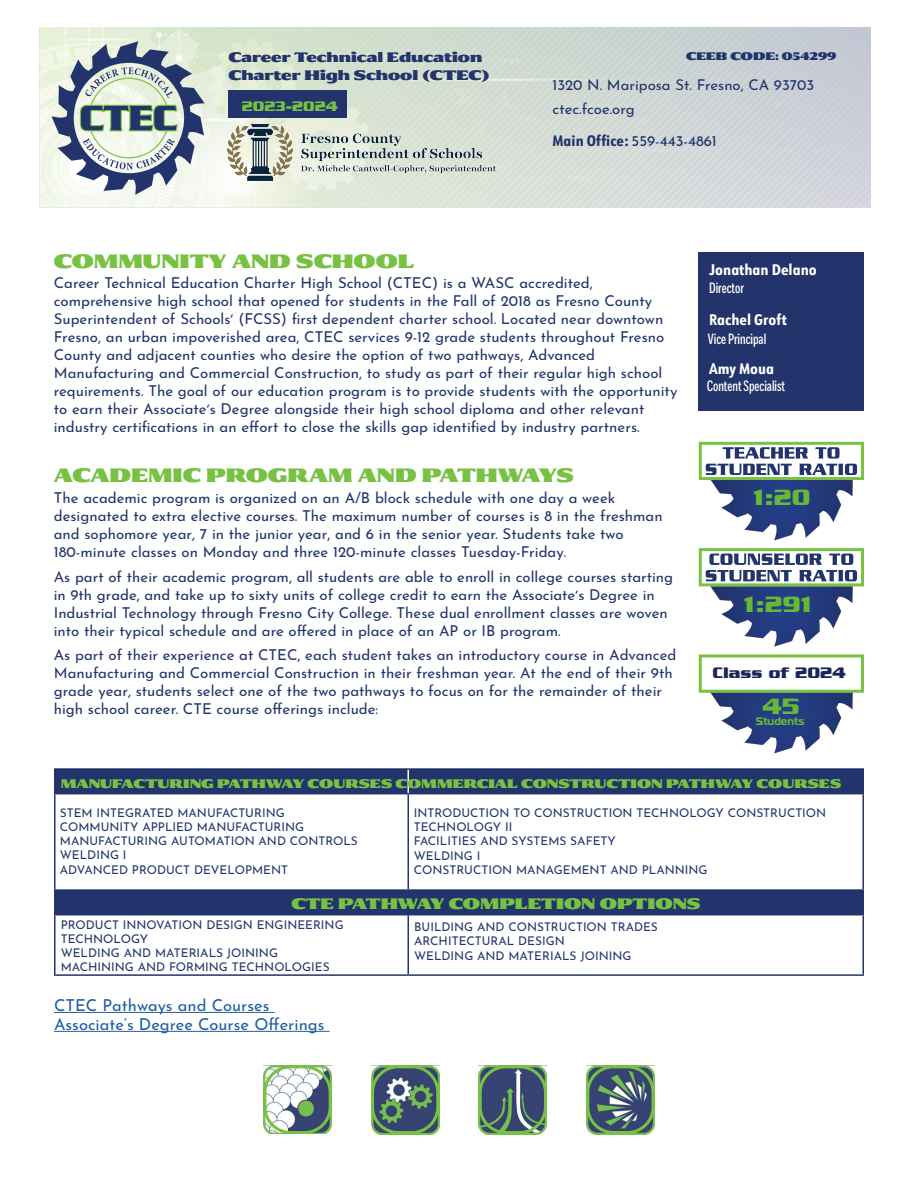
<style>
.page{position:relative;width:918px;height:1188px;background:#fff}
.page>*{position:absolute;margin:0;border:0;box-sizing:border-box;transform-origin:0 0}
.t1{font:700 24px "Serpentine";color:#67b835}
.t2{font:900 21px "Collier";color:#78c243}
.t3{font:16.5px/18.9px "Josefin Sans";color:#215ea0}
.t4{font:900 16.5px "Collier";color:#78c243}
.t5{font:700 16.5px "Serpentine";color:#1b2558}
.t6{font:15px/18px "Josefin Sans";color:#22346b}
.t7{font:500 15px "Fort X Cond";color:#fff}
.t8{font:800 15px "URW Form Cond";color:#fff}
.t9{font:14.85px/24.6px "Josefin Sans";color:#22346b}
.t10{font:900 14.85px/17.9px "Collier";color:#22346b}
.t11{font:700 14.85px "Serpentine";color:#78c243}
.t12{font:900 13.5px "Collier";color:#78c243}
.t13{font:12px/14.2px "Josefin Sans";color:#22346b}
.t14{font:900 12px "Collier";color:#22346b}
.t15{font:700 10.95px "Magistral";color:#67b835}
.s1{font-family:"URW Form Cond";font-weight:800}
</style>
<div class="page">
<img style="left:263px;top:1065px;width:69px;height:69px">
<div style="left:263px;top:1065px;width:69px;height:69px;border:3px solid #78c243;border-radius:26px"></div>
<img style="left:371px;top:1065px;width:68px;height:69px">
<div style="left:371px;top:1065px;width:68px;height:69px;border:3px solid #78c243;border-radius:26px"></div>
<img style="left:479px;top:1065px;width:68px;height:69px">
<div style="left:479px;top:1065px;width:68px;height:69px;border:3px solid #78c243;border-radius:26px"></div>
<img style="left:586px;top:1065px;width:69px;height:69px">
<div style="left:586px;top:1065px;width:69px;height:69px;border:3px solid #78c243;border-radius:26px"></div>
<div style="left:55px;top:769px;width:353px;height:25px;background:#22346b"></div>
<div style="left:408px;top:769px;width:455px;height:25px;background:#22346b"></div>
<div style="left:55px;top:890px;width:808px;height:25px;background:#22346b"></div>
<hr style="left:54px;top:794px;width:2px;height:95px;background:#22346b">
<hr style="left:54px;top:915px;width:2px;height:59px;background:#22346b">
<hr style="left:54px;top:974px;width:354px;height:2px;background:#22346b">
<hr style="left:54px;top:768px;width:354px;height:2px;background:#22346b">
<hr style="left:54px;top:770px;width:2px;height:23px;background:#22346b">
<hr style="left:54px;top:793px;width:354px;height:1px;background:#22346b">
<hr style="left:54px;top:889px;width:354px;height:2px;background:#22346b">
<hr style="left:54px;top:891px;width:2px;height:23px;background:#22346b">
<hr style="left:54px;top:914px;width:354px;height:1px;background:#22346b">
<hr style="left:408px;top:768px;width:456px;height:2px;background:#22346b">
<hr style="left:862px;top:770px;width:2px;height:23px;background:#22346b">
<hr style="left:408px;top:793px;width:456px;height:1px;background:#22346b">
<hr style="left:408px;top:889px;width:456px;height:2px;background:#22346b">
<hr style="left:862px;top:891px;width:2px;height:23px;background:#22346b">
<hr style="left:408px;top:914px;width:456px;height:1px;background:#22346b">
<hr style="left:407px;top:770px;width:2px;height:23px;background:#fff">
<hr style="left:407px;top:794px;width:2px;height:95px;background:#22346b">
<hr style="left:862px;top:794px;width:2px;height:95px;background:#22346b">
<hr style="left:407px;top:915px;width:2px;height:59px;background:#22346b">
<hr style="left:862px;top:915px;width:2px;height:59px;background:#22346b">
<hr style="left:408px;top:974px;width:456px;height:2px;background:#22346b">
<hr style="left:54px;top:1012px;width:221px;height:1px;background:#215ea0">
<hr style="left:54px;top:1031px;width:276px;height:1px;background:#215ea0">
<div style="left:699px;top:252px;width:165px;height:158px;background:#22346b"></div>
<img style="left:710px;top:586px;width:143px;height:61px">
<svg style="left:706px;top:554px;width:151px;height:27px"></svg>
<div style="left:699px;top:548px;width:165px;height:38px;border:3px solid #78c243"></div>
<img style="left:710px;top:693px;width:143px;height:60px">
<div style="left:699px;top:654px;width:165px;height:39px;border:3px solid #78c243"></div>
<img style="left:710px;top:480px;width:143px;height:60px">
<svg style="left:706px;top:447px;width:151px;height:28px"></svg>
<div style="left:699px;top:442px;width:165px;height:38px;border:3px solid #78c243"></div>
<img style="left:39px;top:27px;width:831px;height:181px">
<svg style="left:51px;top:41px;width:154px;height:154px"></svg>
<div style="left:228px;top:91px;width:118px;height:27px;background:#22346b"></div>
<img style="left:228px;top:124px;width:268px;height:56px">
<p class="t10" style="left:228px;top:48px;width:263px">Career Technical Education<br>Charter High School (CTEC)</p>
<p class="t11" style="left:242px;top:98px;width:97px">2023-2024</p>
<p class="t14" style="left:686px;top:47px;width:152px">CEEB CODE: 054299</p>
<p class="t9" style="left:553px;top:71px;width:263px">1320 N. Mariposa St. Fresno, CA 93703 ctec.fcoe.org</p>
<p class="t9" style="left:553px;top:126px;width:166px"><span class="s1">Main Office:</span> 559-443-4861</p>
<h2 class="t2" style="left:54px;top:246px;width:362px">COMMUNITY AND SCHOOL</h2>
<p class="t6" style="left:54px;top:272px;width:625px">Career Technical Education Charter High School (CTEC) is a WASC accredited, comprehensive high school that opened for students in the Fall of 2018 as Fresno County Superintendent of Schoolsʼ (FCSS) first dependent charter school. Located near downtown Fresno, an urban impoverished area, CTEC services 9-12 grade students throughout Fresno County and adjacent counties who desire the option of two pathways, Advanced Manufacturing and Commercial Construction, to study as part of their regular high school requirements. The goal of our education program is to provide students with the opportunity to earn their Associateʼs Degree alongside their high school diploma and other relevant industry certifications in an effort to close the skills gap identified by industry partners.</p>
<h2 class="t2" style="left:54px;top:461px;width:522px">ACADEMIC PROGRAM AND PATHWAYS</h2>
<p class="t6" style="left:54px;top:487px;width:610px">The academic program is organized on an A/B block schedule with one day a week designated to extra elective courses. The maximum number of courses is 8 in the freshman and sophomore year, 7 in the junior year, and 6 in the senior year. Students take two 180-minute classes on Monday and three 120-minute classes Tuesday-Friday.</p>
<p class="t6" style="left:54px;top:566px;width:621px">As part of their academic program, all students are able to enroll in college courses starting in 9th grade, and take up to sixty units of college credit to earn the Associateʼs Degree in Industrial Technology through Fresno City College. These dual enrollment classes are woven into their typical schedule and are offered in place of an AP or IB program.</p>
<p class="t6" style="left:54px;top:644px;width:624px">As part of their experience at CTEC, each student takes an introductory course in Advanced Manufacturing and Commercial Construction in their freshman year. At the end of their 9th grade year, students select one of the two pathways to focus on for the remainder of their high school career. CTE course offerings include:</p>
<p class="t8" style="left:709px;top:260px;width:109px">Jonathan Delano</p>
<p class="t7" style="left:709px;top:279px;width:36px">Director</p>
<p class="t8" style="left:709px;top:309px;width:79px">Rachel Groft</p>
<p class="t8" style="left:709px;top:359px;width:67px">Amy Moua</p>
<p class="t7" style="left:708px;top:330px;width:60px">Vice Principal</p>
<p class="t7" style="left:707px;top:376px;width:80px">Content Specialist</p>
<h1 class="t1" style="left:753px;top:484px;width:59px">1:20</h1>
<h1 class="t1" style="left:744px;top:590px;width:70px">1:291</h1>
<p class="t5" style="left:713px;top:663px;width:134px">Class of 2024</p>
<h1 class="t1" style="left:763px;top:693px;width:38px">45</h1>
<p class="t15" style="left:756px;top:714px;width:50px">Students</p>
<p class="t12" style="left:61px;top:774px;width:782px">MANUFACTURING PATHWAY COURSES COMMERCIAL CONSTRUCTION PATHWAY COURSES</p>
<p class="t13" style="left:60px;top:804px;width:300px">STEM INTEGRATED MANUFACTURING<br>COMMUNITY APPLIED MANUFACTURING<br>MANUFACTURING AUTOMATION AND CONTROLS<br>WELDING I<br>ADVANCED PRODUCT DEVELOPMENT</p>
<p class="t13" style="left:414px;top:804px;width:414px">INTRODUCTION TO CONSTRUCTION TECHNOLOGY CONSTRUCTION<br>TECHNOLOGY II<br>FACILITIES AND SYSTEMS SAFETY<br>WELDING I<br>CONSTRUCTION MANAGEMENT AND PLANNING</p>
<p class="t4" style="left:291px;top:892px;width:411px">CTE PATHWAY COMPLETION OPTIONS</p>
<p class="t13" style="left:61px;top:917px;width:285px">PRODUCT INNOVATION DESIGN ENGINEERING<br>TECHNOLOGY<br>WELDING AND MATERIALS JOINING<br>MACHINING AND FORMING TECHNOLOGIES</p>
<p class="t13" style="left:414px;top:919px;width:245px">BUILDING AND CONSTRUCTION TRADES<br>ARCHITECTURAL DESIGN<br>WELDING AND MATERIALS JOINING</p>
<p class="t3" style="left:54px;top:994px;width:272px">CTEC Pathways and Courses<br>Associate’s Degree Course Offerings</p>
</div>
